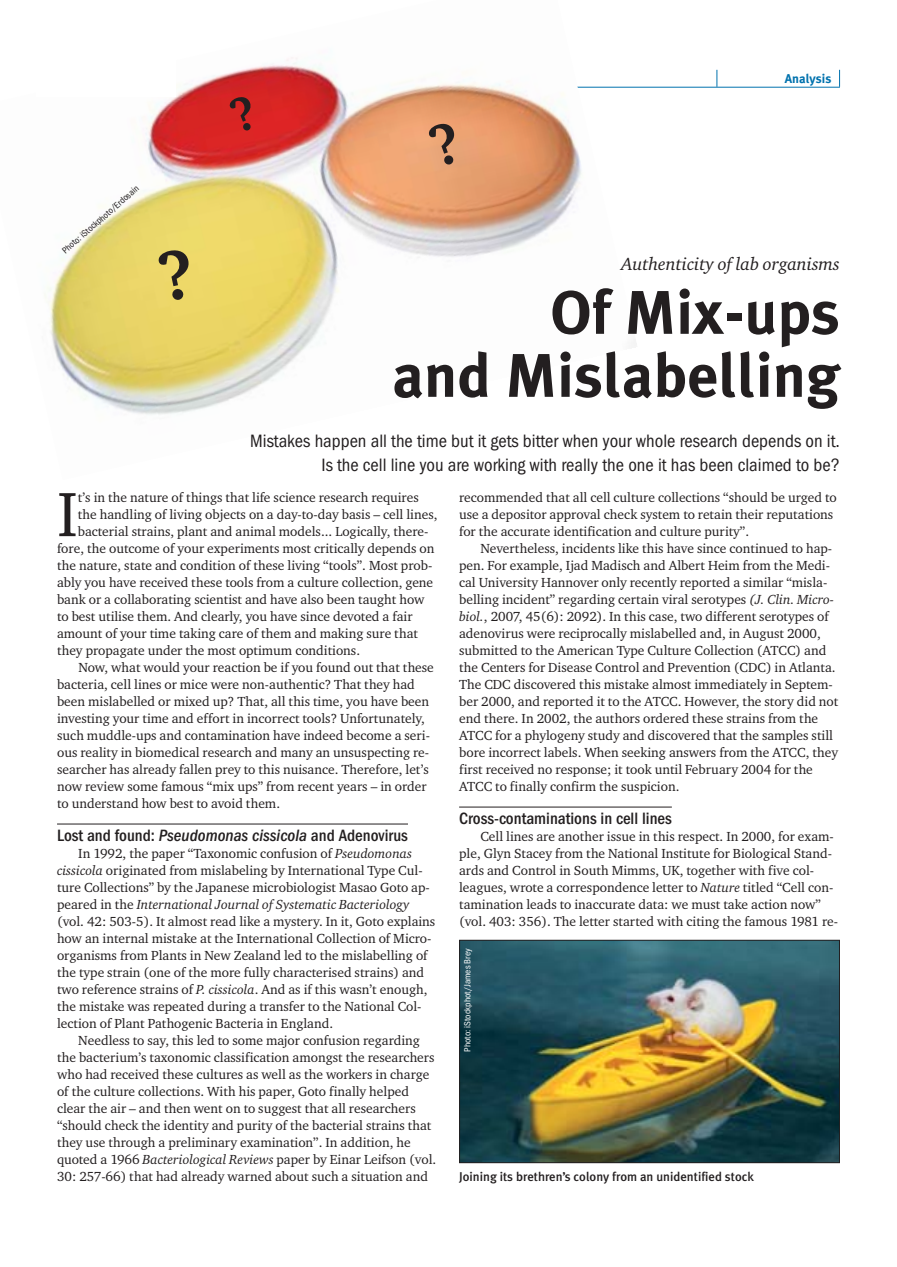
<style>
.page{position:relative;width:897px;height:1267px;background:#fff}
.page>*{position:absolute;margin:0;border:0;box-sizing:border-box;transform-origin:0 0}
.t1{font:64.05px "Charter ITC";color:#231f20}
.t2{font:700 61.5px/63px "Meta Plus";color:#231f20;text-align:right}
.t3{font:18px/24px "Franklin Gothic Book Cond ITC";color:#231f20;text-align:right}
.t4{font:italic 18px "Charter ITC";color:#231f20}
.t5{font:16.5px "Franklin Gothic Medi Cond ITC";color:#231f20}
.t6{font:13.5px/17px "Charter ITC";color:#231f20}
.t7{font:500 12.75px "Meta Plus";color:#231f20}
.t8{font:700 12.75px "Meta Plus";color:#0072ae}
.t9{font:9px "Franklin Gothic Book Cond ITC";color:#231f20}
.t10{font:9px "Franklin Gothic Book Cond ITC";color:#fff}
.s1{font-style:italic}
</style>
<div class="page">
<hr style="left:57px;top:87px;width:782px;height:1px;background:#0072ae">
<svg style="left:716px;top:70px;width:1px;height:17px"></svg>
<svg style="left:839px;top:70px;width:1px;height:17px"></svg>
<img style="left:45px;top:57px;width:592px;height:358px">
<hr style="left:57px;top:823px;width:351px;height:1px;background:#231f20">
<hr style="left:459px;top:806px;width:212px;height:1px;background:#231f20">
<img style="left:461px;top:941px;width:376px;height:220px">
<div style="left:459px;top:939px;width:380px;height:224px;border:1px solid #231f20"></div>
<div style="left:36px;top:60px;width:139px;height:37px;background:#fff"></div>
<div style="left:157px;top:247px;width:39px;height:55px;background:#edd86a"></div>
<div style="left:427px;top:120px;width:36px;height:47px;background:#eca476"></div>
<svg style="left:228px;top:94px;width:31px;height:39px"></svg>
<p class="t9" style="left:61px;top:249px;width:100px;rotate:-41deg">Photo: iStockphoto/Erdosain</p>
<p class="t8" style="left:784px;top:74px;width:48px">Analysis</p>
<h3 class="t4" style="left:621px;top:256px;width:220px">Authenticity of lab organisms</h3>
<h2 class="t2" style="left:392px;top:285px;width:449px">Of Mix-ups<br>and Mislabelling</h2>
<h3 class="t3" style="left:250px;top:430px;width:591px">Mistakes happen all the time but it gets bitter when your whole research depends on it.<br>Is the cell line you are working with really the one it has been claimed to be?</h3>
<h1 class="t1" style="left:57px;top:489px;width:22px">I</h1>
<p class="t6" style="left:78px;top:490px;width:342px">t’s in the nature of things that life science research requires</p>
<p class="t6" style="left:78px;top:507px;width:361px">the handling of living objects on a day-to-day basis – cell lines,</p>
<p class="t6" style="left:78px;top:524px;width:352px">bacterial strains, plant and animal models... Logically, there-</p>
<p class="t6" style="left:57px;top:541px;width:379px">fore, the outcome of your experiments most critically depends on</p>
<p class="t6" style="left:57px;top:558px;width:377px">the nature, state and condition of these living “tools”. Most prob-</p>
<p class="t6" style="left:57px;top:575px;width:377px">ably you have received these tools from a culture collection, gene</p>
<p class="t6" style="left:57px;top:592px;width:369px">bank or a collaborating scientist and have also been taught how</p>
<p class="t6" style="left:57px;top:609px;width:357px">to best utilise them. And clearly, you have since devoted a fair</p>
<p class="t6" style="left:57px;top:626px;width:362px">amount of your time taking care of them and making sure that</p>
<p class="t6" style="left:57px;top:643px;width:304px">they propagate under the most optimum conditions.</p>
<p class="t6" style="left:78px;top:660px;width:357px">Now, what would your reaction be if you found out that these</p>
<p class="t6" style="left:57px;top:677px;width:359px">bacteria, cell lines or mice were non-authentic? That they had</p>
<p class="t6" style="left:57px;top:693px;width:373px">been mislabelled or mixed up? That, all this time, you have been</p>
<p class="t6" style="left:57px;top:710px;width:369px">investing your time and effort in incorrect tools? Unfortunately,</p>
<p class="t6" style="left:57px;top:727px;width:374px">such muddle-ups and contamination have indeed become a seri-</p>
<p class="t6" style="left:57px;top:744px;width:373px">ous reality in biomedical research and many an unsuspecting re-</p>
<p class="t6" style="left:57px;top:761px;width:373px">searcher has already fallen prey to this nuisance. Therefore, let’s</p>
<p class="t6" style="left:57px;top:778px;width:371px">now review some famous “mix ups” from recent years – in order</p>
<p class="t6" style="left:57px;top:795px;width:224px">to understand how best to avoid them.</p>
<p class="t5" style="left:57px;top:826px;width:352px">Lost and found: <span class="s1">Pseudomonas cissicola</span> and Adenovirus</p>
<p class="t6" style="left:57px;top:846px;width:380px;text-indent:21px">In 1992, the paper “Taxonomic confusion of <span class="s1">Pseudomonas cissicola</span> originated from mislabeling by International Type Cul&shy;ture Collections” by the Japanese microbiologist Masao Goto ap&shy;peared in the <span class="s1">International Journal of Systematic Bacteriology </span>(vol. 42: 503-5). It almost read like a mystery. In it, Goto explains how an internal mistake at the International Collection of Micro&shy;organisms from Plants in New Zealand led to the mislabelling of the type strain (one of the more fully characterised strains) and two reference strains of <span class="s1">P. cissicola</span>. And as if this wasn’t enough, the mistake was repeated during a transfer to the National Col&shy;lection of Plant Pathogenic Bacteria in England.</p>
<p class="t6" style="left:57px;top:1032px;width:380px;text-indent:21px">Needless to say, this led to some major confusion regarding the bacterium’s taxonomic classification amongst the researchers who had received these cultures as well as the workers in charge of the culture collections. With his paper, Goto finally helped clear the air – and then went on to suggest that all researchers “should check the identity and purity of the bacterial strains that they use through a preliminary examination”. In addition, he quoted a 1966 <span class="s1">Bacteriological Reviews</span> paper by Einar Leifson (vol.<br>30: 257-66) that had already warned about such a situation and</p>
<p class="t6" style="left:459px;top:490px;width:379px">recommended that all cell culture collections “should be urged to use a depositor approval check system to retain their reputations for the accurate identification and culture purity”.</p>
<p class="t6" style="left:459px;top:541px;width:380px;text-indent:21px">Nevertheless, incidents like this have since continued to hap&shy;pen. For example, Ijad Madisch and Albert Heim from the Medi&shy;cal University Hannover only recently reported a similar “misla&shy;belling incident” regarding certain viral serotypes <span class="s1">(J. Clin. Micro&shy;biol.</span>, 2007, 45(6): 2092). In this case, two different serotypes of adenovirus were reciprocally mislabelled and, in August 2000, submitted to the American Type Culture Collection (ATCC) and the Centers for Disease Control and Prevention (CDC) in Atlanta.<br>The CDC discovered this mistake almost immediately in Septem&shy;ber 2000, and reported it to the ATCC. However, the story did not end there. In 2002, the authors ordered these strains from the ATCC for a phylogeny study and discovered that the samples still bore incorrect labels. When seeking answers from the ATCC, they first received no response; it took until February 2004 for the ATCC to finally confirm the suspicion.</p>
<p class="t5" style="left:459px;top:809px;width:214px">Cross-contaminations in cell lines</p>
<p class="t6" style="left:459px;top:829px;width:380px;text-indent:21px">Cell lines are another issue in this respect. In 2000, for exam&shy;ple, Glyn Stacey from the National Institute for Biological Stand&shy;ards and Control in South Mimms, UK, together with five col&shy;leagues, wrote a correspondence letter to <span class="s1">Nature</span> titled “Cell con&shy;tamination leads to inaccurate data: we must take action now” (vol. 403: 356). The letter started with citing the famous 1981 re-</p>
<p class="t10" style="left:464px;top:1051px;width:105px;rotate:-90deg">Photo: iStockphot/James Brey</p>
<p class="t7" style="left:459px;top:1171px;width:296px">Joining its brethren’s colony from an unidentified stock</p>
</div>
